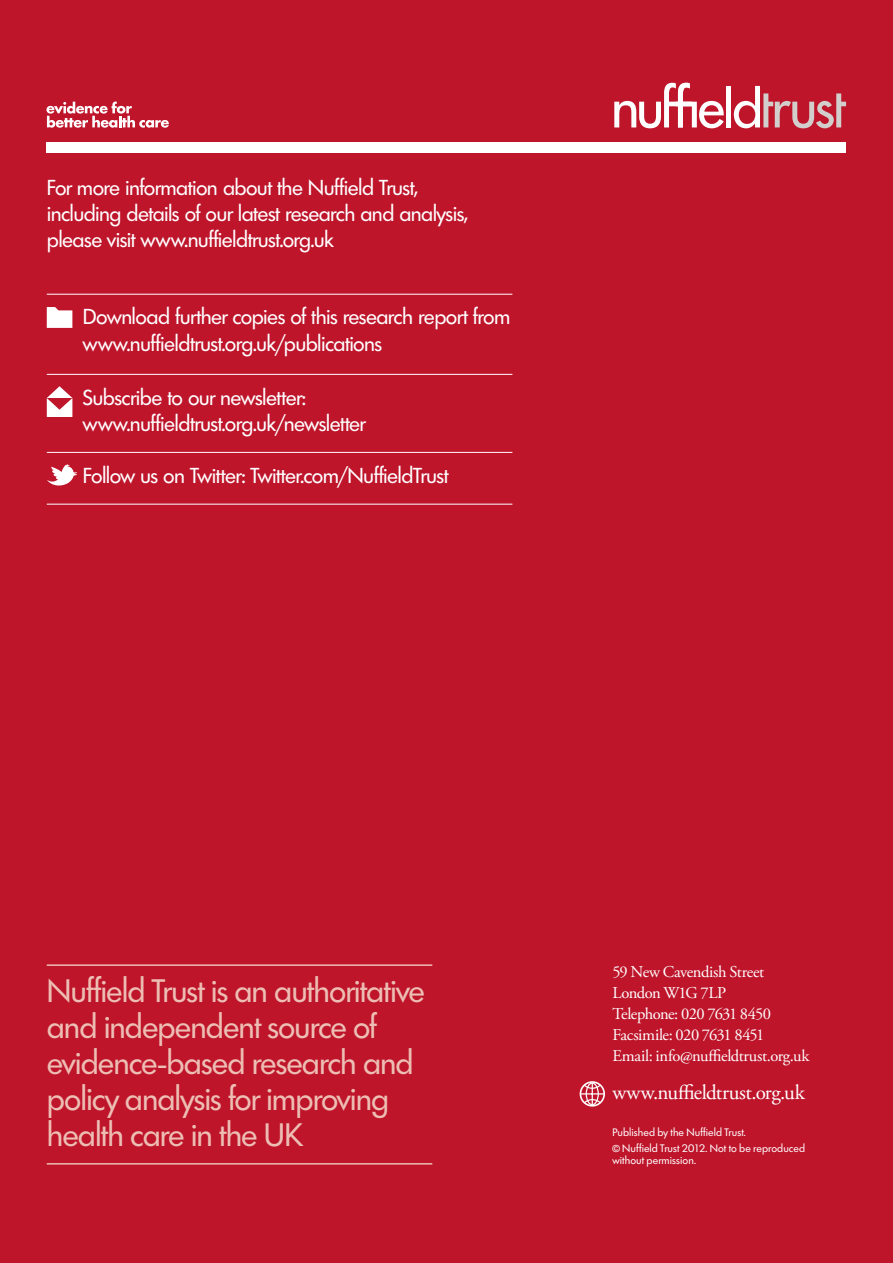
<style>
.page{position:relative;width:893px;height:1263px;background:#be152b}
.page>*{position:absolute;margin:0;border:0;box-sizing:border-box;transform-origin:0 0}
.t1{font:31.5px/36px "Futura TS";letter-spacing:-.03em;color:#edbeb4}
.t2{font:21px/26.2px "Futura TS";letter-spacing:-.025em;color:#fff}
.t3{font:21px "Adobe Garamond Pro";letter-spacing:-.02em;color:#fff}
.t4{font:16.5px/21px "Adobe Garamond Pro";letter-spacing:-.03em;color:#fff}
.t5{font:10.5px/16.2px "Futura TS";letter-spacing:.01em;color:#fff}
</style>
<div class="page">
<div style="left:47px;top:142px;width:799px;height:11px;background:#fff"></div>
<hr style="left:47px;top:964px;width:385px;height:2px;background:#edbeb4">
<hr style="left:47px;top:1163px;width:385px;height:1px;background:#edbeb4">
<svg style="left:46px;top:102px;width:123px;height:26px"></svg>
<svg style="left:614px;top:83px;width:110px;height:45px"></svg>
<div style="left:726px;top:86px;width:5px;height:41px;background:#fff"></div>
<svg style="left:734px;top:86px;width:112px;height:42px"></svg>
<hr style="left:47px;top:294px;width:465px;height:1px;background:#fff">
<hr style="left:47px;top:374px;width:465px;height:1px;background:#fff">
<hr style="left:47px;top:452px;width:465px;height:1px;background:#fff">
<hr style="left:47px;top:504px;width:465px;height:1px;background:#fff">
<svg style="left:47px;top:307px;width:25px;height:21px"></svg>
<svg style="left:47px;top:386px;width:25px;height:31px"></svg>
<svg style="left:47px;top:464px;width:30px;height:21px"></svg>
<svg style="left:580px;top:1081px;width:25px;height:25px"></svg>
<p class="t2" style="left:47px;top:174px;width:423px">For more information about the Nuffield Trust, including details of our latest research and analysis, please visit www.nuffieldtrust.org.uk</p>
<p class="t2" style="left:83px;top:304px;width:429px">Download further copies of this research report from www.nuffieldtrust.org.uk/publications</p>
<p class="t2" style="left:83px;top:384px;width:284px">Subscribe to our newsletter: www.nuffieldtrust.org.uk/newsletter</p>
<p class="t2" style="left:83px;top:462px;width:367px">Follow us on Twitter: Twitter.com/NuffieldTrust</p>
<h1 class="t1" style="left:47px;top:973px;width:380px">Nuffield Trust is an authoritative and independent source of evidence-based research and policy analysis for improving health care in the UK</h1>
<p class="t4" style="left:612px;top:961px;width:199px">59 New Cavendish Street<br>London W1G 7LP<br>Telephone: 020 7631 8450<br>Facsimile: 020 7631 8451<br>Email: info@nuffieldtrust.org.uk</p>
<p class="t3" style="left:612px;top:1079px;width:194px">www.nuffieldtrust.org.uk</p>
<p class="t5" style="left:612px;top:1124px;width:194px">Published by the Nuffield Trust.<br>© Nuffield Trust 2012. Not to be reproduced</p>
<p class="t5" style="left:612px;top:1152px;width:85px">without permission.</p>
</div>
